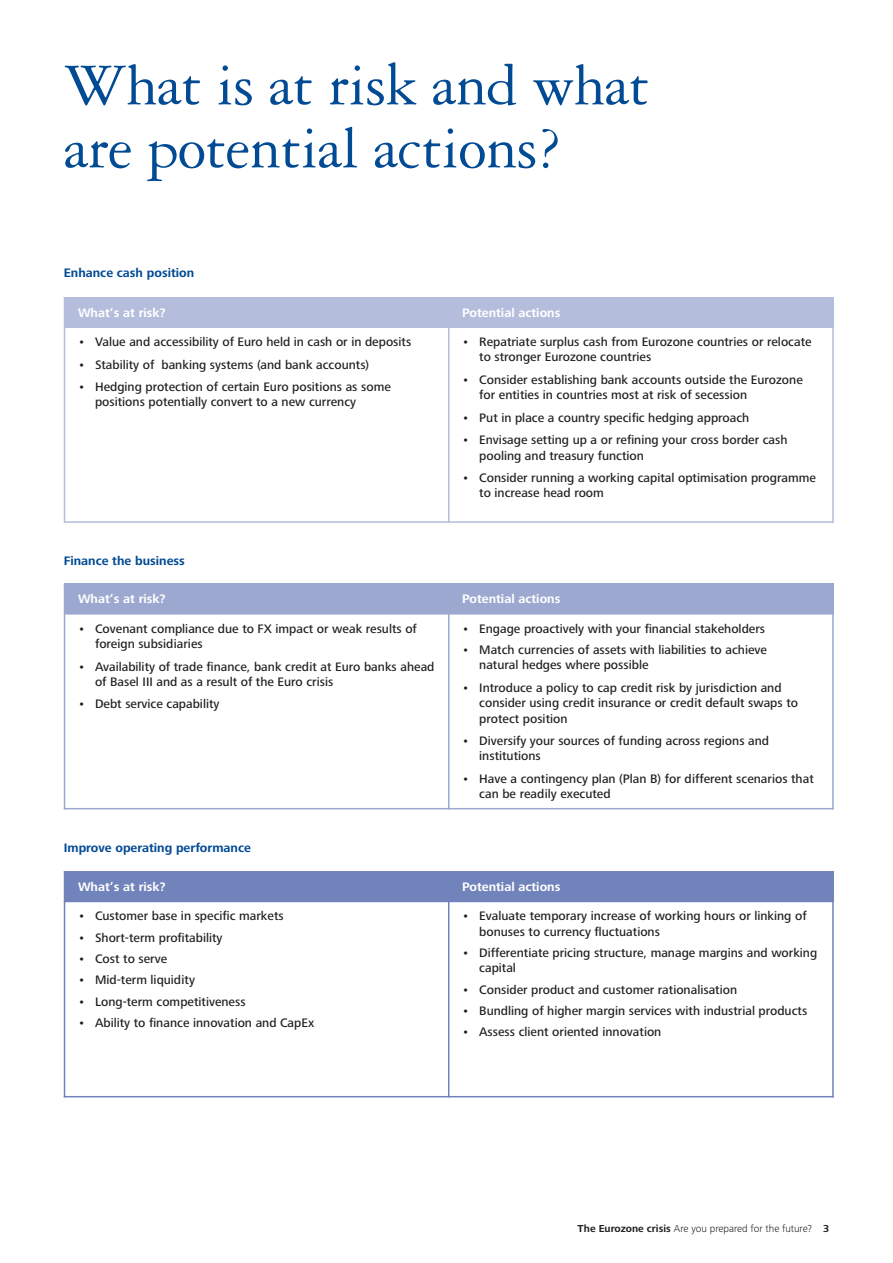
<style>
.page{position:relative;width:893px;height:1263px;background:#fff}
.page>*{position:absolute;margin:0;border:0;box-sizing:border-box;transform-origin:0 0}
.t1{font:63px/63px "Garamond 3 LT Std";letter-spacing:-.01em;color:#014a94}
.t2{font:500 12.75px/15.3px "Frutiger Next Pro";color:#231f20}
.t3{font:700 12.75px "Frutiger Next Pro";color:#fff}
.t4{font:700 12.75px "Frutiger Next Pro";color:#014a94}
.t5{font:300 10.5px "Frutiger Next Pro";color:#231f20}
.s1{font-weight:700}
</style>
<div class="page">
<div style="left:64px;top:297px;width:385px;height:30px;background:#b5bddc"></div>
<div style="left:449px;top:297px;width:385px;height:30px;background:#b5bddc"></div>
<hr style="left:64px;top:297px;width:1px;height:226px;background:#b5bddc">
<hr style="left:448px;top:297px;width:1px;height:226px;background:#b5bddc">
<hr style="left:832px;top:297px;width:2px;height:226px;background:#b5bddc">
<hr style="left:64px;top:326px;width:770px;height:2px;background:#b5bddc">
<hr style="left:64px;top:521px;width:770px;height:2px;background:#b5bddc">
<div style="left:64px;top:584px;width:385px;height:30px;background:#9da8d0"></div>
<div style="left:449px;top:584px;width:385px;height:30px;background:#9da8d0"></div>
<hr style="left:64px;top:584px;width:1px;height:225px;background:#9da8d0">
<hr style="left:448px;top:584px;width:1px;height:225px;background:#9da8d0">
<hr style="left:832px;top:584px;width:2px;height:225px;background:#9da8d0">
<hr style="left:64px;top:613px;width:770px;height:2px;background:#9da8d0">
<hr style="left:64px;top:808px;width:770px;height:1px;background:#9da8d0">
<div style="left:64px;top:871px;width:385px;height:30px;background:#7183bb"></div>
<div style="left:449px;top:871px;width:385px;height:30px;background:#7183bb"></div>
<hr style="left:64px;top:871px;width:1px;height:226px;background:#7183bb">
<hr style="left:448px;top:871px;width:1px;height:226px;background:#7183bb">
<hr style="left:832px;top:871px;width:2px;height:226px;background:#7183bb">
<hr style="left:64px;top:901px;width:770px;height:1px;background:#7183bb">
<hr style="left:64px;top:1096px;width:770px;height:1px;background:#7183bb">
<h1 class="t1" style="left:64px;top:59px;width:587px">What is at risk and what are potential actions?</h1>
<p class="t4" style="left:64px;top:269px;width:132px">Enhance cash position</p>
<p class="t3" style="left:78px;top:308px;width:89px">What‘s at risk?</p>
<p class="t3" style="left:462px;top:308px;width:100px">Potential actions</p>
<p class="t2" style="left:78px;top:336px;width:335px">• Value and accessibility of Euro held in cash or in deposits</p>
<p class="t2" style="left:78px;top:358px;width:293px">• Stability of banking systems (and bank accounts)</p>
<p class="t2" style="left:95px;top:381px;width:297px;text-indent:-17px">• Hedging protection of certain Euro positions as some positions potentially convert to a new currency</p>
<p class="t2" style="left:479px;top:336px;width:334px;text-indent:-17px">• Repatriate surplus cash from Eurozone countries or relocate to stronger Eurozone countries</p>
<p class="t2" style="left:479px;top:373px;width:325px;text-indent:-17px">• Consider establishing bank accounts outside the Eurozone for entities in countries most at risk of secession</p>
<p class="t2" style="left:462px;top:411px;width:289px">• Put in place a country specific hedging approach</p>
<p class="t2" style="left:479px;top:434px;width:310px;text-indent:-17px">• Envisage setting up a or refining your cross border cash pooling and treasury function</p>
<p class="t2" style="left:479px;top:471px;width:338px;text-indent:-17px">• Consider running a working capital optimisation programme to increase head room</p>
<p class="t4" style="left:64px;top:556px;width:123px">Finance the business</p>
<p class="t3" style="left:78px;top:595px;width:89px">What‘s at risk?</p>
<p class="t3" style="left:462px;top:595px;width:100px">Potential actions</p>
<p class="t2" style="left:95px;top:622px;width:323px;text-indent:-17px">• Covenant compliance due to FX impact or weak results of foreign subsidiaries</p>
<p class="t2" style="left:95px;top:660px;width:341px;text-indent:-17px">• Availability of trade finance, bank credit at Euro banks ahead of Basel III and as a result of the Euro crisis</p>
<p class="t2" style="left:78px;top:698px;width:143px">• Debt service capability</p>
<p class="t2" style="left:462px;top:622px;width:304px">• Engage proactively with your financial stakeholders</p>
<p class="t2" style="left:479px;top:643px;width:289px;text-indent:-17px">• Match currencies of assets with liabilities to achieve natural hedges where possible</p>
<p class="t2" style="left:479px;top:681px;width:320px;text-indent:-17px">• Introduce a policy to cap credit risk by jurisdiction and consider using credit insurance or credit default swaps to protect position</p>
<p class="t2" style="left:479px;top:734px;width:291px;text-indent:-17px">• Diversify your sources of funding across regions and institutions</p>
<p class="t2" style="left:479px;top:772px;width:336px;text-indent:-17px">• Have a contingency plan (Plan B) for different scenarios that can be readily executed</p>
<p class="t4" style="left:64px;top:844px;width:189px">Improve operating performance</p>
<p class="t3" style="left:78px;top:882px;width:89px">What‘s at risk?</p>
<p class="t3" style="left:462px;top:882px;width:100px">Potential actions</p>
<p class="t2" style="left:78px;top:910px;width:207px">• Customer base in specific markets</p>
<p class="t2" style="left:78px;top:931px;width:146px">• Short-term profitability</p>
<p class="t2" style="left:78px;top:952px;width:91px">• Cost to serve</p>
<p class="t2" style="left:78px;top:974px;width:119px">• Mid-term liquidity</p>
<p class="t2" style="left:78px;top:995px;width:169px">• Long-term competitiveness</p>
<p class="t2" style="left:78px;top:1016px;width:238px">• Ability to finance innovation and CapEx</p>
<p class="t2" style="left:479px;top:910px;width:329px;text-indent:-17px">• Evaluate temporary increase of working hours or linking of bonuses to currency fluctuations</p>
<p class="t2" style="left:479px;top:946px;width:340px;text-indent:-17px">• Differentiate pricing structure, manage margins and working capital</p>
<p class="t2" style="left:462px;top:983px;width:276px">• Consider product and customer rationalisation</p>
<p class="t2" style="left:462px;top:1004px;width:346px">• Bundling of higher margin services with industrial products</p>
<p class="t2" style="left:462px;top:1026px;width:201px">• Assess client oriented innovation</p>
<p class="t5" style="left:577px;top:1225px;width:253px"><span class="s1">The Eurozone crisis</span> Are you prepared for the future? <span class="s1">3</span></p>
</div>
